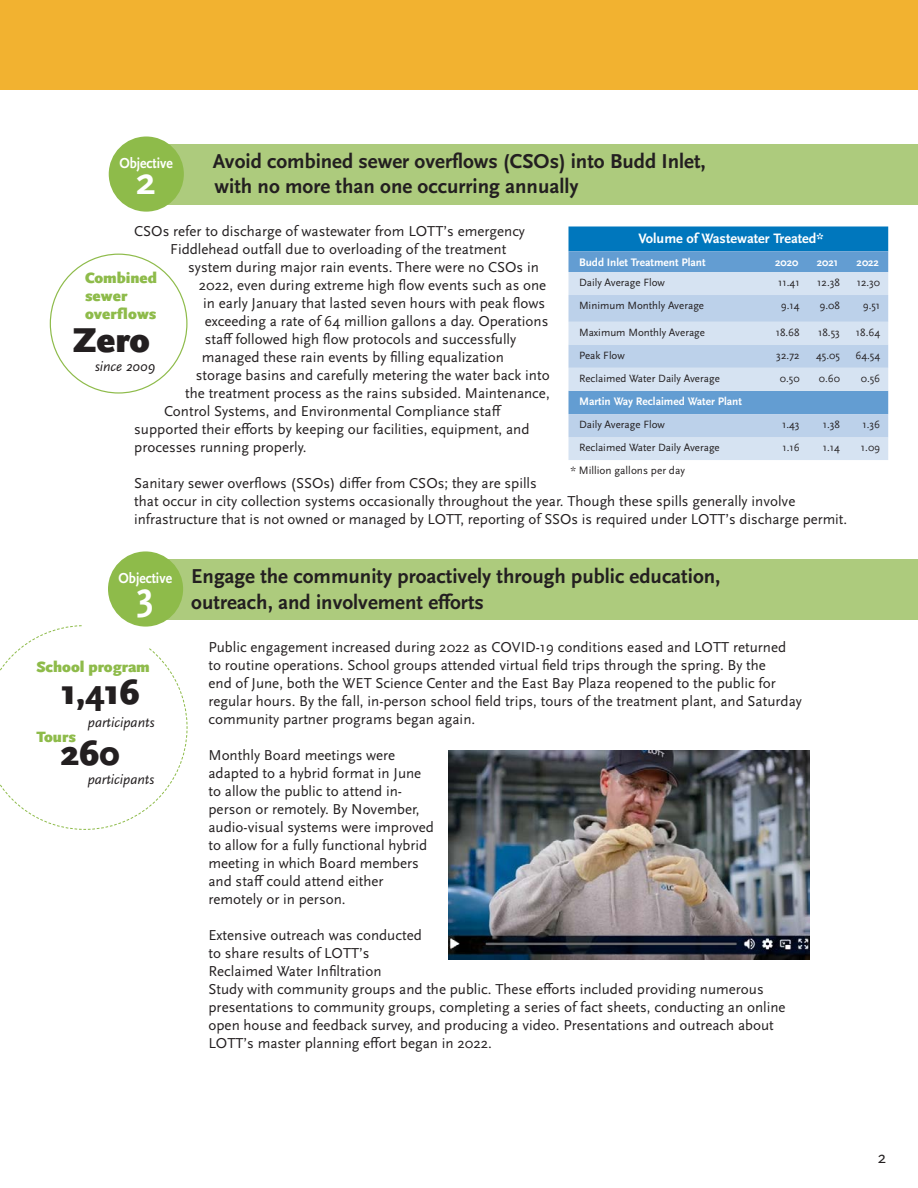
<style>
.page{position:relative;width:918px;height:1188px;background:#fff}
.page>*{position:absolute;margin:0;border:0;box-sizing:border-box;transform-origin:0 0}
.t1{font:700 39.75px "Scala Sans OT";color:#fff}
.t2{font:900 36px "Scala Sans OT";color:#231f20;scale:.92 1}
.t3{font:900 36px "Scala Sans OT";color:#231f20}
.t4{font:700 21px/25.2px "Scala Sans OT";color:#231f20}
.t5{font:17.25px "Scala Sans OT";color:#231f20}
.t6{font:900 15.6px/18px "Scala Sans OT";color:#8ebb4a}
.t7{font:700 15.15px "Scala Sans OT";color:#fff;scale:.9 1}
.t8{font:15px/18px "Scala Sans OT";color:#231f20}
.t9{font:italic 14.4px "Scala Sans OT";color:#231f20}
.t10{font:700 14.25px "Scala Sans OT";color:#fff}
.t11{font:700 11.4px "Scala Sans OT";color:#fff}
.t12{font:700 11.4px "Scala Sans OT";color:#fff;scale:.96 1}
.t13{font:11.25px "Scala Sans OT";color:#231f20}
.t14{font:10.95px "Scala Sans OT";color:#231f20}
</style>
<div class="page">
<svg style="left:0;top:625px;width:188px;height:205px"></svg>
<div style="left:82px;top:598px;width:101px;height:50px;background:#fff"></div>
<div style="left:0;top:0;width:918px;height:90px;background:#f2b230"></div>
<div style="left:136px;top:144px;width:782px;height:61px;background:#adcb7d"></div>
<div style="left:109px;top:137px;width:75px;height:75px;background:#8ebb4a;border-radius:50%"></div>
<div style="left:135px;top:559px;width:783px;height:61px;background:#adcb7d"></div>
<div style="left:108px;top:551px;width:75px;height:76px;background:#8ebb4a;border-radius:50%"></div>
<img style="left:449px;top:750px;width:361px;height:210px">
<div style="left:568px;top:226px;width:320px;height:25px;background:#0077bd"></div>
<div style="left:568px;top:251px;width:320px;height:21px;background:#639dd2"></div>
<div style="left:568px;top:272px;width:320px;height:188px;background:#d6e3f2"></div>
<svg style="left:568px;top:295px;width:320px;height:142px;background:#b6cee8"></svg>
<p class="t4" style="left:213px;top:148px;width:494px">Avoid combined sewer overflows (CSOs) into Budd Inlet, with no more than one occurring annually</p>
<p class="t8" style="left:134px;top:222px;width:392px">CSOs refer to discharge of wastewater from LOTT’s emergency</p>
<p class="t8" style="left:170px;top:240px;width:338px">Fiddlehead outfall due to overloading of the treatment</p>
<p class="t8" style="left:188px;top:258px;width:352px">system during major rain events. There were no CSOs in</p>
<p class="t8" style="left:199px;top:276px;width:349px">2022, even during extreme high flow events such as one</p>
<p class="t8" style="left:203px;top:294px;width:343px">in early January that lasted seven hours with peak flows</p>
<p class="t8" style="left:205px;top:312px;width:345px">exceeding a rate of 64 million gallons a day. Operations</p>
<p class="t8" style="left:205px;top:330px;width:313px">staff followed high flow protocols and successfully</p>
<p class="t8" style="left:202px;top:348px;width:304px">managed these rain events by filling equalization</p>
<p class="t8" style="left:196px;top:366px;width:355px">storage basins and carefully metering the water back into</p>
<p class="t8" style="left:185px;top:384px;width:366px">the treatment process as the rains subsided. Maintenance,</p>
<p class="t8" style="left:164px;top:402px;width:339px">Control Systems, and Environmental Compliance staff</p>
<p class="t8" style="left:134px;top:420px;width:397px">supported their efforts by keeping our facilities, equipment, and</p>
<p class="t8" style="left:134px;top:438px;width:174px">processes running properly.</p>
<p class="t8" style="left:134px;top:474px;width:715px">Sanitary sewer overflows (SSOs) differ from CSOs; they are spills<br>that occur in city collection systems occasionally throughout the year. Though these spills generally involve infrastructure that is not owned or managed by LOTT, reporting of SSOs is required under LOTT’s discharge permit.</p>
<p class="t7" style="left:119px;top:154px;width:61px">Objective</p>
<p class="t1" style="left:136px;top:159px;width:21px">2</p>
<p class="t10" style="left:638px;top:231px;width:187px">Volume of Wastewater Treated*</p>
<p class="t11" style="left:579px;top:256px;width:128px">Budd Inlet Treatment Plant</p>
<p class="t12" style="left:775px;top:256px;width:26px">2020</p>
<p class="t12" style="left:817px;top:256px;width:24px">2021</p>
<p class="t12" style="left:857px;top:256px;width:25px">2022</p>
<p class="t14" style="left:579px;top:277px;width:87px">Daily Average Flow</p>
<p class="t14" style="left:778px;top:277px;width:23px">11.41</p>
<p class="t14" style="left:817px;top:277px;width:24px">12.38</p>
<p class="t14" style="left:857px;top:277px;width:25px">12.30</p>
<p class="t14" style="left:579px;top:300px;width:127px">Minimum Monthly Average</p>
<p class="t14" style="left:781px;top:300px;width:20px">9.14</p>
<p class="t14" style="left:820px;top:300px;width:22px">9.08</p>
<p class="t14" style="left:863px;top:300px;width:19px">9.51</p>
<p class="t14" style="left:579px;top:327px;width:128px">Maximum Monthly Average</p>
<p class="t14" style="left:776px;top:327px;width:26px">18.68</p>
<p class="t14" style="left:818px;top:327px;width:23px">18.53</p>
<p class="t14" style="left:856px;top:327px;width:26px">18.64</p>
<p class="t14" style="left:579px;top:350px;width:47px">Peak Flow</p>
<p class="t14" style="left:776px;top:350px;width:25px">32.72</p>
<p class="t14" style="left:816px;top:350px;width:25px">45.05</p>
<p class="t14" style="left:855px;top:350px;width:26px">64.54</p>
<p class="t14" style="left:579px;top:373px;width:142px">Reclaimed Water Daily Average</p>
<p class="t14" style="left:780px;top:373px;width:21px">0.50</p>
<p class="t14" style="left:819px;top:373px;width:23px">0.60</p>
<p class="t14" style="left:861px;top:373px;width:21px">0.56</p>
<p class="t11" style="left:579px;top:395px;width:164px">Martin Way Reclaimed Water Plant</p>
<p class="t14" style="left:579px;top:419px;width:87px">Daily Average Flow</p>
<p class="t14" style="left:782px;top:419px;width:19px">1.43</p>
<p class="t14" style="left:823px;top:419px;width:19px">1.38</p>
<p class="t14" style="left:862px;top:419px;width:19px">1.36</p>
<p class="t14" style="left:579px;top:442px;width:142px">Reclaimed Water Daily Average</p>
<p class="t14" style="left:782px;top:442px;width:19px">1.16</p>
<p class="t14" style="left:823px;top:442px;width:19px">1.14</p>
<p class="t14" style="left:861px;top:442px;width:21px">1.09</p>
<p class="t6" style="left:85px;top:269px;width:74px">Combined</p>
<p class="t6" style="left:85px;top:287px;width:73px">sewer overflows</p>
<p class="t3" style="left:73px;top:320px;width:79px">Zero</p>
<p class="t9" style="left:95px;top:358px;width:62px">since 2009</p>
<p class="t13" style="left:570px;top:464px;width:116px">* Million gallons per day</p>
<p class="t7" style="left:119px;top:569px;width:61px">Objective</p>
<p class="t1" style="left:137px;top:574px;width:19px">3</p>
<p class="t6" style="left:36px;top:658px;width:115px">School program</p>
<p class="t2" style="left:61px;top:672px;width:86px">1,416</p>
<p class="t9" style="left:88px;top:714px;width:68px">participants</p>
<p class="t6" style="left:36px;top:728px;width:41px">Tours</p>
<p class="t2" style="left:61px;top:733px;width:66px">260</p>
<p class="t9" style="left:88px;top:772px;width:68px">participants</p>
<p class="t4" style="left:191px;top:564px;width:531px">Engage the community proactively through public education, outreach, and involvement efforts</p>
<p class="t8" style="left:208px;top:638px;width:595px">Public engagement increased during 2022 as COVID-19 conditions eased and LOTT returned to routine operations. School groups attended virtual field trips through the spring. By the<br>end of June, both the WET Science Center and the East Bay Plaza reopened to the public for regular hours. By the fall, in-person school field trips, tours of the treatment plant, and Saturday community partner programs began again.</p>
<p class="t8" style="left:208px;top:746px;width:227px">Monthly Board meetings were adapted to a hybrid format in June to allow the public to attend in&shy;person or remotely. By November, audio-visual systems were improved to allow for a fully functional hybrid meeting in which Board members and staff could attend either remotely or in person.</p>
<p class="t8" style="left:208px;top:926px;width:579px">Extensive outreach was conducted<br>to share results of LOTT’s<br>Reclaimed Water Infiltration<br>Study with community groups and the public. These efforts included providing numerous presentations to community groups, completing a series of fact sheets, conducting an online open house and feedback survey, and producing a video. Presentations and outreach about LOTT’s master planning effort began in 2022.</p>
<p class="t5" style="left:878px;top:1148px;width:10px">2</p>
</div>
